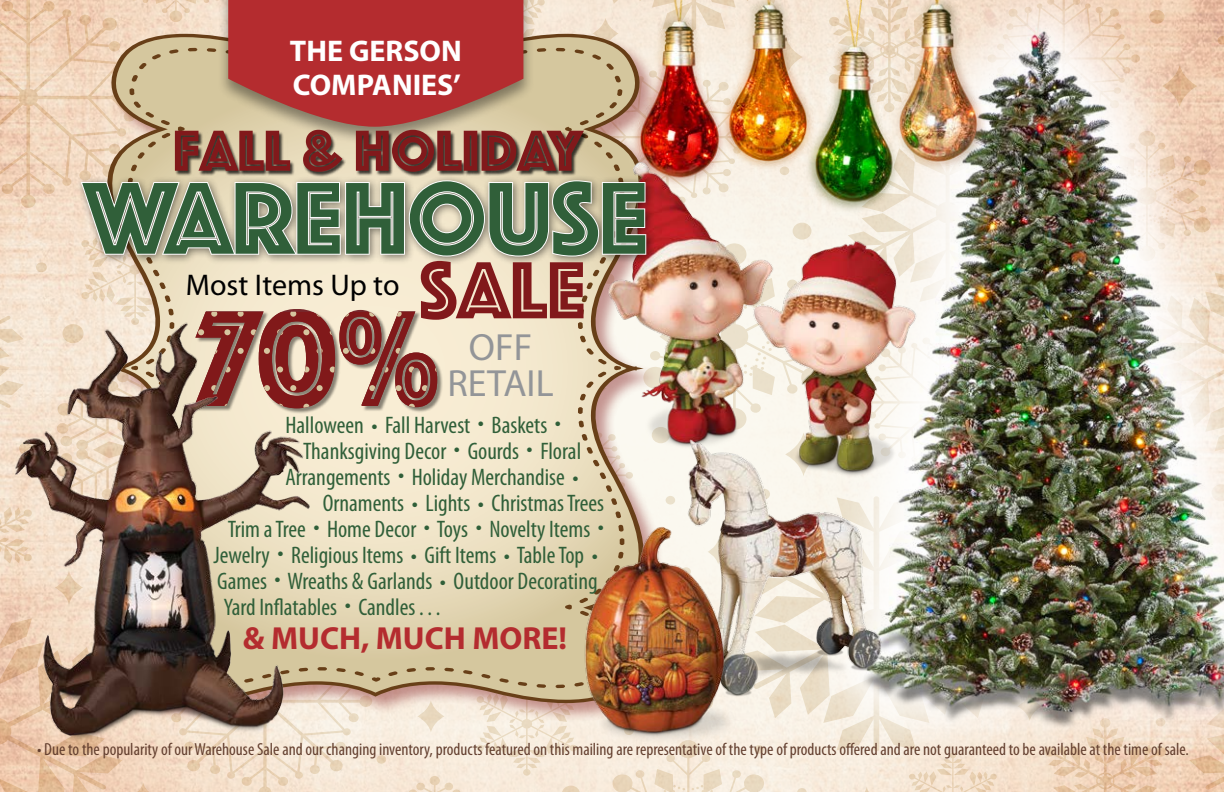
<style>
.page{position:relative;width:1224px;height:792px;background:#fff}
.page>*{position:absolute;margin:0;border:0;box-sizing:border-box;transform-origin:0 0}
.t1{font:106px "Phosphate Inline";color:#305f39}
.t2{font:84px "Phosphate Inline";color:#81191b}
.t3{font:60px "Phosphate Inline";color:#81191b}
.t4{font:38px "Myriad Pro";color:#939598}
.t5{font:700 32px "Myriad Pro";color:#b42c2f}
.t6{font:700 30px "Myriad Pro";color:#fff}
.t7{font:30px "Myriad Pro";color:#000}
.t8{font:condensed 24px "Myriad Pro";color:#305f39}
.t9{font:condensed 17.6px "Myriad Pro";color:#644030}
</style>
<div class="page">
<img style="left:0;top:0;width:1224px;height:792px">
<div style="left:175px;top:131px;width:414px;height:46px;background:#000;opacity:.75"></div>
<img style="left:652px;top:411px;width:261px;height:313px">
<img style="left:524px;top:505px;width:280px;height:280px">
<p class="t6" style="left:290px;top:31px;width:173px">THE GERSON</p>
<p class="t6" style="left:293px;top:65px;width:169px">COMPANIES’</p>
<p class="t3" style="left:173px;top:108px;width:411px">FALL &amp; HOLIDAY</p>
<p class="t1" style="left:84px;top:143px;width:565px">WAREHOUSE</p>
<p class="t7" style="left:186px;top:266px;width:215px">Most Items Up to</p>
<p class="t2" style="left:420px;top:231px;width:168px">SALE</p>
<p class="t4" style="left:469px;top:324px;width:65px">OFF</p>
<p class="t4" style="left:448px;top:360px;width:108px">RETAIL</p>
<p class="t8" style="left:285px;top:411px;width:277px">Halloween • Fall Harvest • Baskets •</p>
<p class="t8" style="left:303px;top:437px;width:280px">Thanksgiving Decor • Gourds • Floral</p>
<p class="t8" style="left:285px;top:463px;width:295px">Arrangements • Holiday Merchandise •</p>
<p class="t8" style="left:323px;top:489px;width:283px">Ornaments • Lights • Christmas Trees</p>
<p class="t8" style="left:228px;top:515px;width:378px">Trim a Tree • Home Decor • Toys • Novelty Items •</p>
<p class="t8" style="left:213px;top:541px;width:386px">Jewelry • Religious Items • Gift Items • Table Top •</p>
<p class="t8" style="left:217px;top:567px;width:382px">Games • Wreaths &amp; Garlands • Outdoor Decorating</p>
<p class="t8" style="left:224px;top:593px;width:218px">Yard Inflatables • Candles . . .</p>
<p class="t5" style="left:243px;top:617px;width:326px">&amp; MUCH, MUCH MORE!</p>
<p class="t9" style="left:37px;top:738px;width:1153px">• Due to the popularity of our Warehouse Sale and our changing inventory, products featured on this mailing are representative of the type of products offered and are not guaranteed to be available at the time of sale.</p>
</div>
